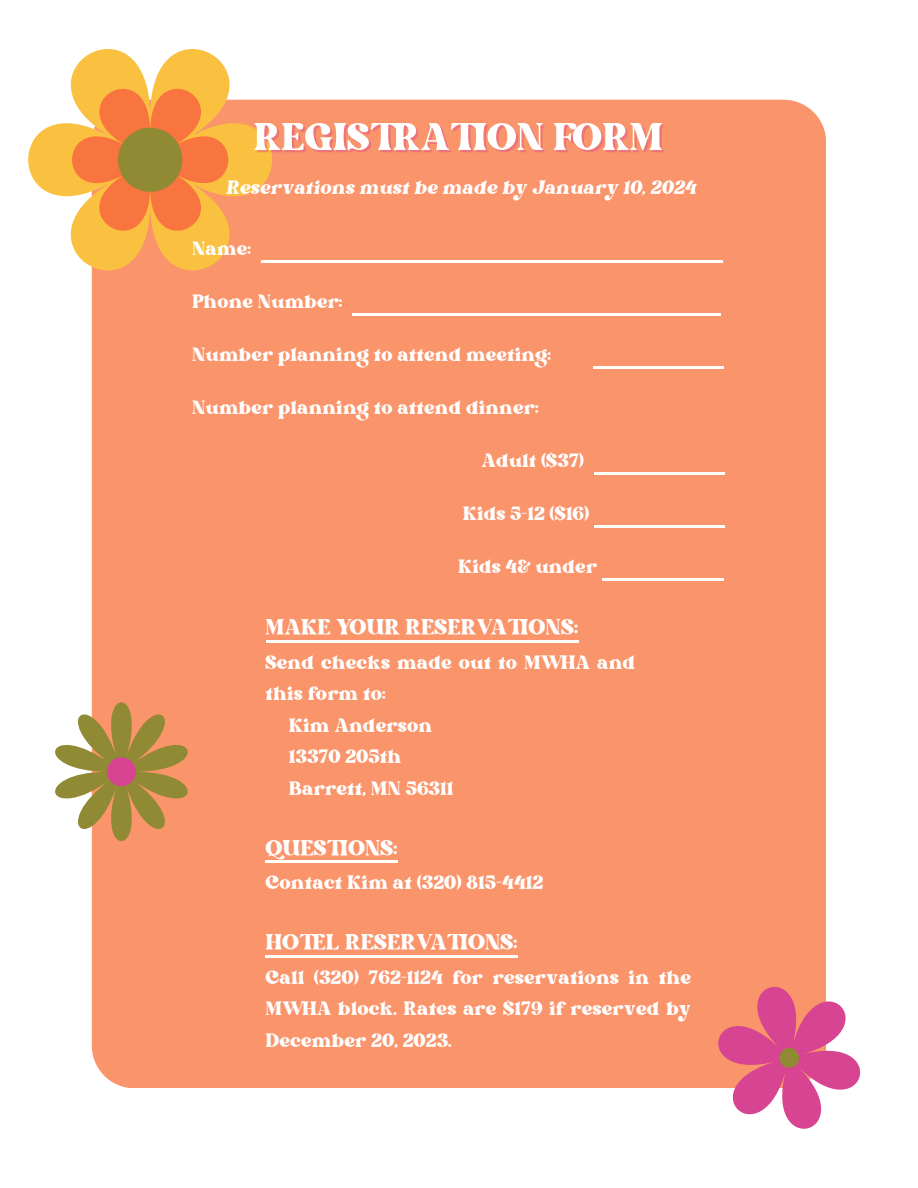
<style>
.page{position:relative;width:918px;height:1188px;background:#fff}
.page>*{position:absolute;margin:0;border:0;box-sizing:border-box;transform-origin:0 0}
.t1{font:52.8px "Bright";letter-spacing:.01em;color:#fff}
.t2{font:30.15px "Bright";letter-spacing:.01em;color:#fff}
.t3{font:26.4px/31.5px "Bright";letter-spacing:.01em;color:#fff}
.t4{font:italic 26.4px "Bright";letter-spacing:.01em;color:#fff}
.t5{font:26.25px "Bright";letter-spacing:.01em;color:#fff}
</style>
<div class="page">
<div style="left:92px;top:100px;width:734px;height:988px;background:#fa946b"></div>
<svg style="left:28px;top:99px;width:272px;height:234px;fill:#fa946b"></svg>
<svg style="left:54px;top:49px;width:192px;height:222px;background:#f1ad5c"></svg>
<svg style="left:660px;top:939px;width:201px;height:190px"></svg>
<svg style="left:777px;top:1046px;width:24px;height:24px"></svg>
<svg style="left:55px;top:683px;width:159px;height:177px"></svg>
<hr style="left:266px;top:640px;width:313px;height:2px;background:#fff">
<hr style="left:266px;top:861px;width:132px;height:2px;background:#fff">
<hr style="left:266px;top:955px;width:252px;height:3px;background:#fff">
<hr style="left:261px;top:261px;width:462px;height:2px;background:#fff">
<hr style="left:352px;top:314px;width:369px;height:2px;background:#fff">
<hr style="left:594px;top:366px;width:130px;height:3px;background:#fff">
<hr style="left:594px;top:472px;width:130px;height:2px;background:#fff">
<hr style="left:594px;top:525px;width:131px;height:2px;background:#fff">
<hr style="left:602px;top:578px;width:122px;height:2px;background:#fff">
<p class="t1" style="left:254px;top:114px;width:410px">REGISTRATION FORM</p>
<p class="t4" style="left:226px;top:177px;width:472px">Reservations must be made by January 10, 2024</p>
<p class="t5" style="left:193px;top:238px;width:60px">Name:</p>
<p class="t5" style="left:193px;top:291px;width:152px">Phone Number:</p>
<p class="t5" style="left:193px;top:344px;width:360px">Number planning to attend meeting:</p>
<p class="t5" style="left:193px;top:396px;width:348px">Number planning to attend dinner:</p>
<p class="t5" style="left:482px;top:449px;width:104px">Adult ($37)</p>
<p class="t5" style="left:463px;top:502px;width:128px">Kids 5-12 ($16)</p>
<p class="t5" style="left:459px;top:555px;width:140px">Kids 4&amp; under</p>
<p class="t2" style="left:266px;top:614px;width:314px">MAKE YOUR RESERVATIONS:</p>
<p class="t3" style="left:266px;top:648px;width:371px">Send checks made out to MWHA and this form to:</p>
<p class="t3" style="left:289px;top:711px;width:145px">Kim Anderson</p>
<p class="t3" style="left:289px;top:743px;width:114px">13370 205th</p>
<p class="t3" style="left:289px;top:774px;width:166px">Barrett, MN 56311</p>
<p class="t2" style="left:266px;top:835px;width:134px">QUESTIONS:</p>
<p class="t3" style="left:266px;top:869px;width:279px">Contact Kim at (320) 815-4412</p>
<p class="t2" style="left:266px;top:929px;width:254px">HOTEL RESERVATIONS:</p>
<p class="t3" style="left:266px;top:963px;width:427px;text-align:justify">Call (320) 762-1124 for reservations in the MWHA block. Rates are $179 if reserved by December 20, 2023.</p>
</div>
